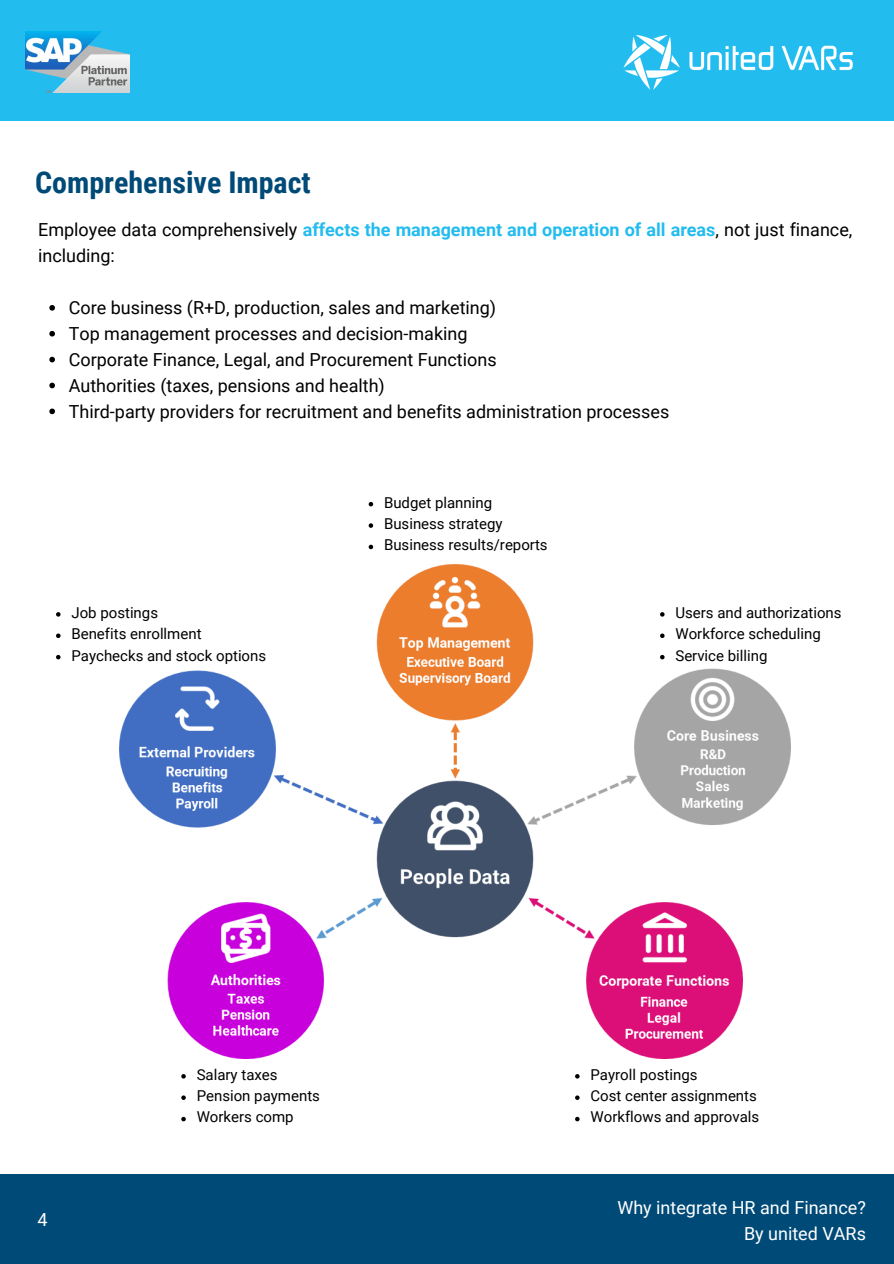
<style>
.page{position:relative;width:894px;height:1264px;background:#fff}
.page>*{position:absolute;margin:0;border:0;box-sizing:border-box;transform-origin:0 0}
.t1{font:700 30px "Roboto Condensed";color:#004a77}
.t2{font:18px/25.8px "Roboto";color:#000}
.t3{font:18px/25.8px "Roboto";color:#fff;text-align:right}
.t4{font:15px "Roboto";color:#000}
.s1{font-weight:700;color:#22bcef}
</style>
<div class="page">
<div style="left:0;top:0;width:893px;height:121px;background:#22bcef"></div>
<img style="left:623px;top:34px;width:230px;height:56px">
<img style="left:26px;top:32px;width:103px;height:61px">
<img style="left:119px;top:564px;width:671px;height:494px">
<div style="left:0;top:1174px;width:893px;height:89px;background:#004a77"></div>
<svg style="left:49px;top:305px;width:6px;height:5px"></svg>
<svg style="left:49px;top:331px;width:6px;height:5px"></svg>
<svg style="left:49px;top:357px;width:6px;height:5px"></svg>
<svg style="left:49px;top:382px;width:6px;height:6px"></svg>
<svg style="left:49px;top:408px;width:6px;height:6px"></svg>
<svg style="left:56px;top:612px;width:5px;height:4px"></svg>
<svg style="left:56px;top:633px;width:5px;height:5px"></svg>
<svg style="left:56px;top:655px;width:5px;height:4px"></svg>
<svg style="left:368px;top:502px;width:5px;height:4px"></svg>
<svg style="left:368px;top:523px;width:5px;height:5px"></svg>
<svg style="left:368px;top:544px;width:5px;height:5px"></svg>
<svg style="left:660px;top:612px;width:4px;height:4px"></svg>
<svg style="left:660px;top:633px;width:4px;height:5px"></svg>
<svg style="left:660px;top:655px;width:4px;height:4px"></svg>
<svg style="left:575px;top:1074px;width:4px;height:4px"></svg>
<svg style="left:575px;top:1095px;width:4px;height:4px"></svg>
<svg style="left:575px;top:1116px;width:4px;height:5px"></svg>
<svg style="left:181px;top:1074px;width:5px;height:4px"></svg>
<svg style="left:181px;top:1095px;width:5px;height:4px"></svg>
<svg style="left:181px;top:1116px;width:5px;height:5px"></svg>
<p class="t1" style="left:35px;top:165px;width:277px">Comprehensive Impact</p>
<p class="t2" style="left:38px;top:217px;width:815px">Employee data comprehensively <span class="s1">affects the management and operation of all areas</span>, not just finance, including:</p>
<p class="t2" style="left:69px;top:295px;width:429px">Core business (R+D, production, sales and marketing)</p>
<p class="t2" style="left:69px;top:321px;width:400px">Top management processes and decision-making</p>
<p class="t2" style="left:69px;top:347px;width:429px">Corporate Finance, Legal, and Procurement Functions</p>
<p class="t2" style="left:69px;top:372px;width:317px">Authorities (taxes, pensions and health)</p>
<p class="t2" style="left:69px;top:398px;width:602px">Third-party providers for recruitment and benefits administration processes</p>
<p class="t4" style="left:71px;top:604px;width:88px">Job postings</p>
<p class="t4" style="left:71px;top:625px;width:132px">Benefits enrollment</p>
<p class="t4" style="left:71px;top:646px;width:196px">Paychecks and stock options</p>
<p class="t4" style="left:384px;top:493px;width:110px">Budget planning</p>
<p class="t4" style="left:384px;top:515px;width:120px">Business strategy</p>
<p class="t4" style="left:384px;top:536px;width:165px">Business results/reports</p>
<p class="t4" style="left:675px;top:604px;width:168px">Users and authorizations</p>
<p class="t4" style="left:675px;top:625px;width:147px">Workforce scheduling</p>
<p class="t4" style="left:675px;top:646px;width:93px">Service billing</p>
<p class="t3" style="left:37px;top:1207px;width:12px">4</p>
<p class="t4" style="left:197px;top:1065px;width:82px">Salary taxes</p>
<p class="t4" style="left:197px;top:1087px;width:125px">Pension payments</p>
<h2 class="t4" style="left:197px;top:1108px;width:98px">Workers comp</h2>
<p class="t4" style="left:590px;top:1065px;width:108px">Payroll postings</p>
<p class="t4" style="left:590px;top:1087px;width:168px">Cost center assignments</p>
<p class="t4" style="left:590px;top:1108px;width:170px">Workflows and approvals</p>
<h2 class="t3" style="left:617px;top:1195px;width:250px">Why integrate HR and Finance?<br>By united VARs</h2>
</div>
